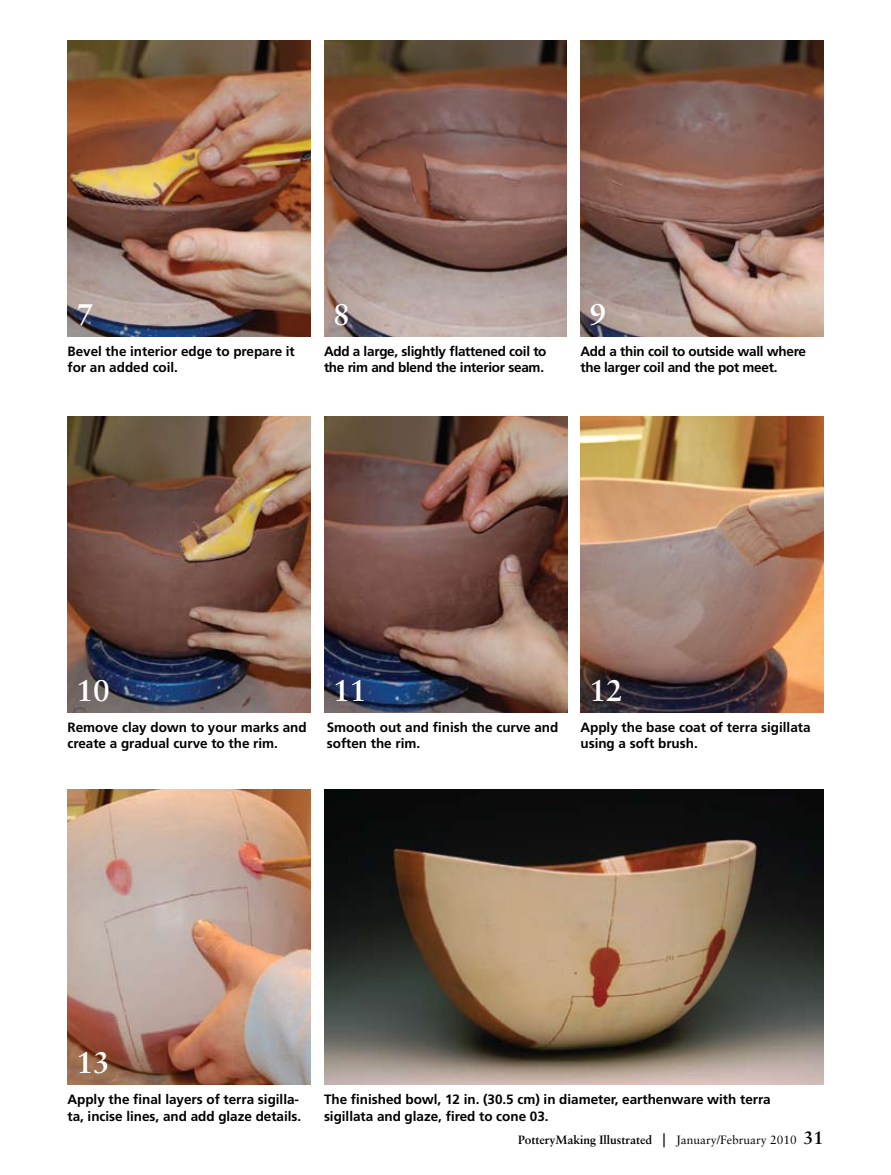
<style>
.page{position:relative;width:891px;height:1175px;background:#fff}
.page>*{position:absolute;margin:0;border:0;box-sizing:border-box;transform-origin:0 0}
.t1{font:700 30px "Sabon";color:#fff}
.t2{font:700 13.5px/16.5px "Frutiger";color:#000}
.t3{font:700 13.5px/16.5px "Frutiger";letter-spacing:-.02em;color:#000}
.t4{font:700 12px "Sabon";color:#000}
.s1{font-weight:400;font-size:18px}
.s2{font-weight:400}
.s3{font-size:18px}
</style>
<div class="page">
<img style="left:68px;top:40px;width:242px;height:296px">
<img style="left:324px;top:40px;width:243px;height:296px">
<img style="left:580px;top:40px;width:244px;height:296px">
<img style="left:68px;top:417px;width:242px;height:295px">
<img style="left:324px;top:416px;width:243px;height:296px">
<img style="left:580px;top:417px;width:244px;height:295px">
<img style="left:67px;top:789px;width:243px;height:295px">
<img style="left:324px;top:789px;width:500px;height:295px">
<h1 class="t1" style="left:76px;top:295px;width:18px">7</h1>
<h1 class="t1" style="left:333px;top:295px;width:18px">8</h1>
<h1 class="t1" style="left:590px;top:295px;width:18px">9</h1>
<p class="t2" style="left:68px;top:343px;width:229px">Bevel the interior edge to prepare it for an added coil.</p>
<p class="t3" style="left:324px;top:343px;width:224px">Add a large, slightly flattened coil to the rim and blend the interior seam.</p>
<p class="t3" style="left:580px;top:343px;width:227px">Add a thin coil to outside wall where the larger coil and the pot meet.</p>
<h1 class="t1" style="left:76px;top:672px;width:35px">10</h1>
<h1 class="t1" style="left:333px;top:672px;width:35px">11</h1>
<h1 class="t1" style="left:590px;top:672px;width:35px">12</h1>
<p class="t2" style="left:68px;top:719px;width:241px">Remove clay down to your marks and create a gradual curve to the rim.</p>
<p class="t2" style="left:327px;top:719px;width:233px">Smooth out and finish the curve and soften the rim.</p>
<p class="t2" style="left:580px;top:719px;width:232px">Apply the base coat of terra sigillata using a soft brush.</p>
<h1 class="t1" style="left:76px;top:1044px;width:35px">13</h1>
<p class="t2" style="left:68px;top:1091px;width:235px">Apply the final layers of terra sigilla&shy;ta, incise lines, and add glaze details.</p>
<p class="t2" style="left:324px;top:1091px;width:448px">The finished bowl, 12 in. (30.5 cm) in diameter, earthenware with terra sigillata and glaze, fired to cone 03.</p>
<p class="t4" style="left:518px;top:1132px;width:307px">PotteryMaking Illustrated <span class="s1">|</span> <span class="s2">January/February 2010</span> <span class="s3">31</span></p>
</div>
